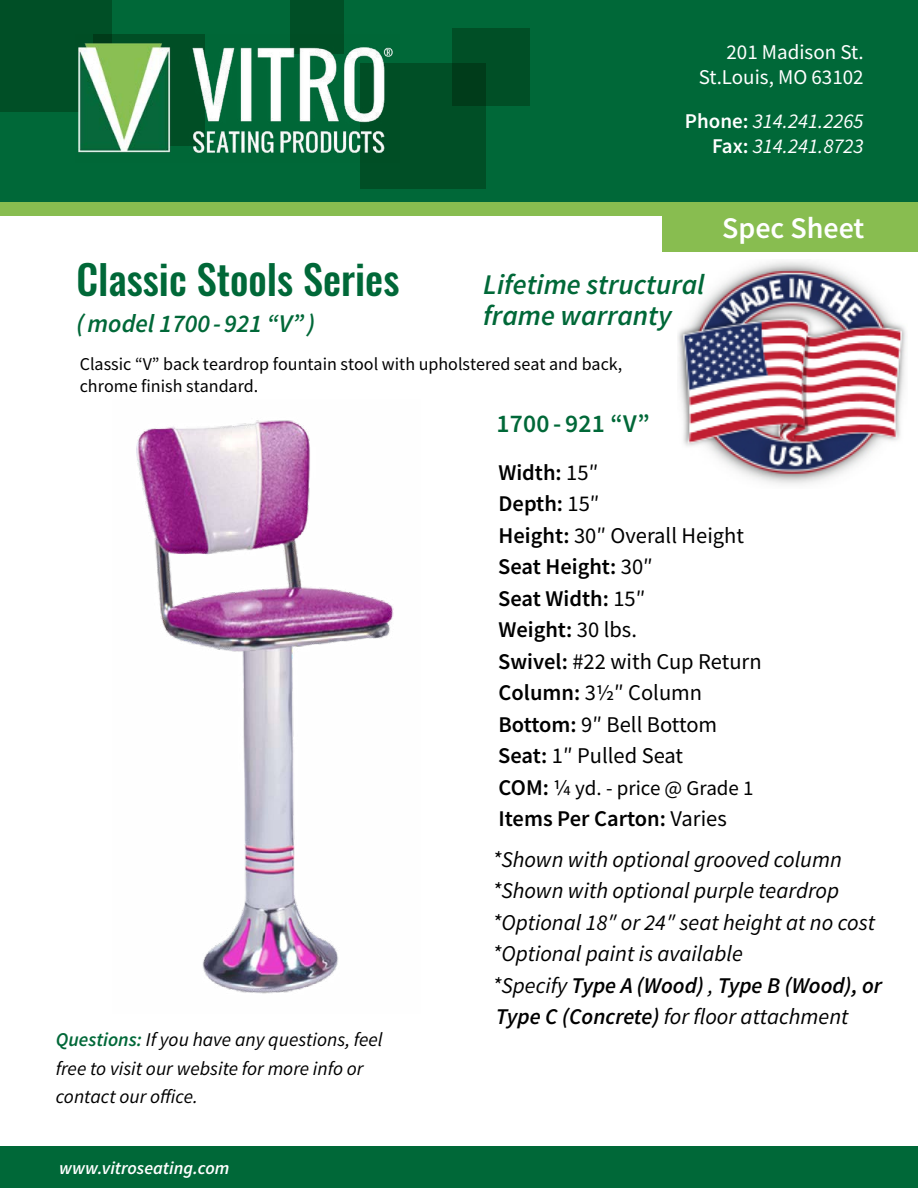
<style>
.page{position:relative;width:918px;height:1188px;background:#fff}
.page>*{position:absolute;margin:0;border:0;box-sizing:border-box;transform-origin:0 0}
.t1{font:500 40.5px "Oswald";color:#006838}
.t2{font:600 30px "Source Sans Pro";color:#fff}
.t3{font:italic 600 28.5px/31.5px "Source Sans Pro";color:#006838}
.t4{font:italic 600 25.5px "Source Sans Pro";color:#006838}
.t5{font:600 25.5px "Source Sans Pro";letter-spacing:.01em;color:#006838}
.t6{font:italic 22.5px/31.5px "Source Sans Pro";color:#000}
.t7{font:22.5px/31.5px "Source Sans Pro";color:#000}
.t8{font:italic 21px/25.2px "Source Sans Pro";color:#fff;text-align:right}
.t9{font:21px/25.2px "Source Sans Pro";color:#fff;text-align:right}
.t10{font:21px "Source Sans Pro";color:#000}
.t11{font:italic 19.5px/28.5px "Source Sans Pro";color:#000}
.t12{font:18px/21.6px "Source Sans Pro";color:#000}
.t13{font:italic 600 18px "Source Sans Pro";color:#fff}
.s1{font-weight:600;font-style:normal}
.s2{font-weight:600}
.s3{font-weight:600;font-size:22.5px}
.s4{font-size:22.5px}
.s5{font-style:normal}
.s6{font-weight:600;color:#006838}
</style>
<div class="page">
<img style="left:678px;top:261px;width:228px;height:223px">
<div style="left:0;top:0;width:918px;height:205px;background:#006838"></div>
<div style="left:0;top:0;width:112px;height:112px;background:#004f26"></div>
<div style="left:290px;top:0;width:54px;height:54px;background:#004f26"></div>
<div style="left:360px;top:63px;width:126px;height:126px;background:#004f26"></div>
<div style="left:452px;top:29px;width:77px;height:77px;background:linear-gradient(to right,#00421e,#005228)"></div>
<div style="left:0;top:202px;width:918px;height:14px;background:#88bd50"></div>
<div style="left:0;top:1147px;width:918px;height:41px;background:#006838"></div>
<div style="left:662px;top:204px;width:256px;height:48px;background:#88bd50"></div>
<img style="left:136px;top:420px;width:258px;height:574px">
<img style="left:78px;top:35px;width:315px;height:118px">
<p class="t9" style="left:699px;top:40px;width:166px">201 Madison St.<br>St.Louis, MO 63102</p>
<p class="t8" style="left:685px;top:108px;width:180px"><span class="s1">Phone:</span> 314.241.2265<br><span class="s1">Fax:</span> 314.241.8723</p>
<h1 class="t1" style="left:76px;top:251px;width:324px">Classic Stools Series</h1>
<p class="t4" style="left:76px;top:307px;width:240px">(model 1700 - 921 “V” )</p>
<p class="t3" style="left:483px;top:268px;width:223px">Lifetime structural frame warranty</p>
<h2 class="t2" style="left:722px;top:208px;width:144px">Spec Sheet</h2>
<p class="t12" style="left:80px;top:353px;width:544px">Classic “V” back teardrop fountain stool with upholstered seat and back, chrome finish standard.</p>
<p class="t5" style="left:496px;top:407px;width:155px">1700 - 921 “V”</p>
<p class="t7" style="left:498px;top:457px;width:265px"><span class="s2">Width:</span> 15″<br><span class="s2">Depth:</span> 15″<br><span class="s2">Height:</span> 30″ Overall Height<br><span class="s2">Seat Height:</span> 30″<br><span class="s2">Seat Width:</span> 15″<br><span class="s2">Weight:</span> 30 lbs.<br><span class="s2">Swivel:</span> #22 with Cup Return<br><span class="s2">Column:</span> 3½″ Column<br><span class="s2">Bottom:</span> 9″ Bell Bottom<br><span class="s2">Seat:</span> 1″ Pulled Seat</p>
<p class="t10" style="left:499px;top:775px;width:257px"><span class="s3">COM:</span> <span class="s4">¼</span> yd. - price @ Grade 1</p>
<p class="t6" style="left:492px;top:798px;width:351px;line-height:40.5px"><span class="s1">Items Per Carton:</span> <span class="s5">Varies<br></span>*Shown with optional grooved column</p>
<p class="t6" style="left:492px;top:875px;width:391px">*Shown with optional purple teardrop *Optional 18″ or 24″ seat height at no cost *Optional paint is available<br>*Specify <span class="s2">Type A (Wood)</span> , <span class="s2">Type B (Wood), or Type C (Concrete)</span> for floor attachment</p>
<p class="t11" style="left:56px;top:1025px;width:328px"><span class="s6">Questions:</span> If you have any questions, feel free to visit our website for more info or contact our office.</p>
<p class="t13" style="left:59px;top:1156px;width:172px">www.vitroseating.com</p>
</div>
